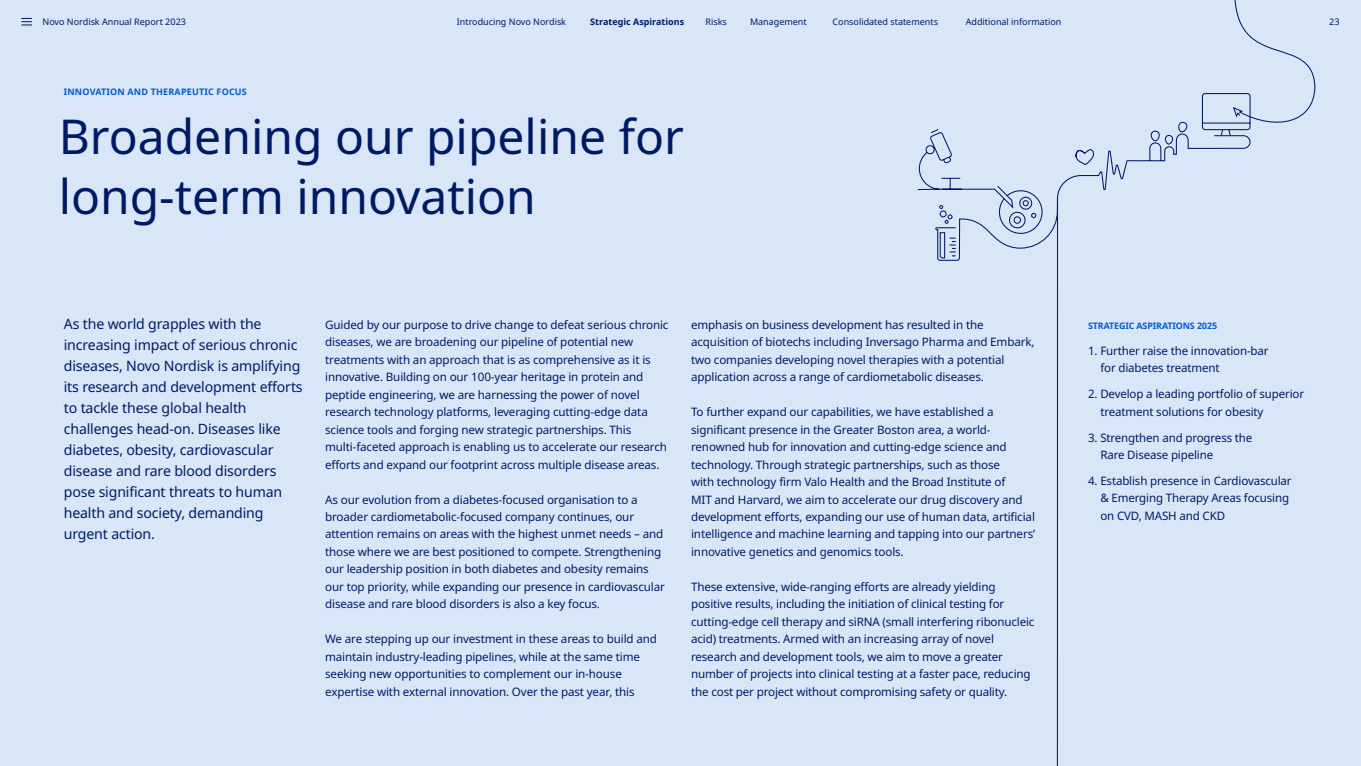
<style>
.page{position:relative;width:1361px;height:766px;background:#fff}
.page>*{position:absolute;margin:0;border:0;box-sizing:border-box;transform-origin:0 0}
.t1{font:48px/60px "Apis";color:#001965}
.t2{font:14.25px/21px "Apis";letter-spacing:-.01em;color:#001965}
.t3{font:11.7px/17.4px "Apis";letter-spacing:-.01em;color:#001965}
.t4{font:9px "Apis";color:#001965}
.t5{font:700 9px "Apis";letter-spacing:.02em;color:#005ad2}
.t6{font:700 9px "Apis";color:#005ad2}
.t7{font:700 9px "Apis";color:#001965}
</style>
<div class="page">
<div style="left:0;top:0;width:1361px;height:765px;background:#d9e6f8"></div>
<svg style="left:917px;top:122px;width:334px;height:643px"></svg>
<svg style="left:1201px;top:0;width:115px;height:136px"></svg>
<svg style="left:21px;top:18px;width:11px;height:8px"></svg>
<p class="t4" style="left:43px;top:15px;width:145px">Novo Nordisk Annual Report 2023</p>
<p class="t4" style="left:457px;top:15px;width:111px">Introducing Novo Nordisk</p>
<p class="t7" style="left:590px;top:15px;width:95px">Strategic Aspirations</p>
<p class="t4" style="left:705px;top:15px;width:23px">Risks</p>
<p class="t4" style="left:750px;top:15px;width:58px">Management</p>
<p class="t4" style="left:832px;top:15px;width:107px">Consolidated statements</p>
<p class="t4" style="left:966px;top:15px;width:97px">Additional information</p>
<p class="t4" style="left:1329px;top:15px;width:12px">23</p>
<p class="t5" style="left:64px;top:85px;width:185px">INNOVATION AND THERAPEUTIC FOCUS</p>
<h1 class="t1" style="left:59px;top:107px;width:627px">Broadening our pipeline for long-term innovation</h1>
<p class="t2" style="left:64px;top:313px;width:240px">As the world grapples with the increasing impact of serious chronic diseases, Novo Nordisk is amplifying its research and development efforts to tackle these global health challenges head-on. Diseases like diabetes, obesity, cardiovascular disease and rare blood disorders pose significant threats to human health and society, demanding urgent action.</p>
<p class="t3" style="left:325px;top:316px;width:345px">Guided by our purpose to drive change to defeat serious chronic diseases, we are broadening our pipeline of potential new treatments with an approach that is as comprehensive as it is innovative. Building on our 100-year heritage in protein and peptide engineering, we are harnessing the power of novel research technology platforms, leveraging cutting-edge data science tools and forging new strategic partnerships. This multi-faceted approach is enabling us to accelerate our research efforts and expand our footprint across multiple disease areas.</p>
<p class="t3" style="left:325px;top:490px;width:341px">As our evolution from a diabetes-focused organisation to a broader cardiometabolic-focused company continues, our attention remains on areas with the highest unmet needs – and those where we are best positioned to compete. Strengthening our leadership position in both diabetes and obesity remains our top priority, while expanding our presence in cardiovascular disease and rare blood disorders is also a key focus.</p>
<p class="t3" style="left:325px;top:630px;width:333px">We are stepping up our investment in these areas to build and maintain industry-leading pipelines, while at the same time seeking new opportunities to complement our in-house expertise with external innovation. Over the past year, this</p>
<p class="t3" style="left:691px;top:316px;width:345px">emphasis on business development has resulted in the acquisition of biotechs including Inversago Pharma and Embark, two companies developing novel therapies with a potential application across a range of cardiometabolic diseases.</p>
<p class="t3" style="left:691px;top:403px;width:345px">To further expand our capabilities, we have established a significant presence in the Greater Boston area, a world&shy;renowned hub for innovation and cutting-edge science and technology. Through strategic partnerships, such as those<br>with technology firm Valo Health and the Broad Institute of<br>MIT and Harvard, we aim to accelerate our drug discovery and development efforts, expanding our use of human data, artificial intelligence and machine learning and tapping into our partners’ innovative genetics and genomics tools.</p>
<p class="t3" style="left:691px;top:578px;width:345px">These extensive, wide-ranging efforts are already yielding positive results, including the initiation of clinical testing for cutting-edge cell therapy and siRNA (small interfering ribonucleic acid) treatments. Armed with an increasing array of novel research and development tools, we aim to move a greater number of projects into clinical testing at a faster pace, reducing the cost per project without compromising safety or quality.</p>
<p class="t6" style="left:1088px;top:319px;width:131px">STRATEGIC ASPIRATIONS 2025</p>
<p class="t3" style="left:1100px;top:342px;width:170px;text-indent:-12px">1. Further raise the innovation-bar for diabetes treatment</p>
<p class="t3" style="left:1100px;top:385px;width:205px;text-indent:-12px">2. Develop a leading portfolio of superior treatment solutions for obesity</p>
<p class="t3" style="left:1100px;top:429px;width:154px;text-indent:-12px">3. Strengthen and progress the<br>Rare Disease pipeline</p>
<p class="t3" style="left:1100px;top:472px;width:193px;text-indent:-12px">4. Establish presence in Cardiovascular &amp; Emerging Therapy Areas focusing on CVD, MASH and CKD</p>
</div>
